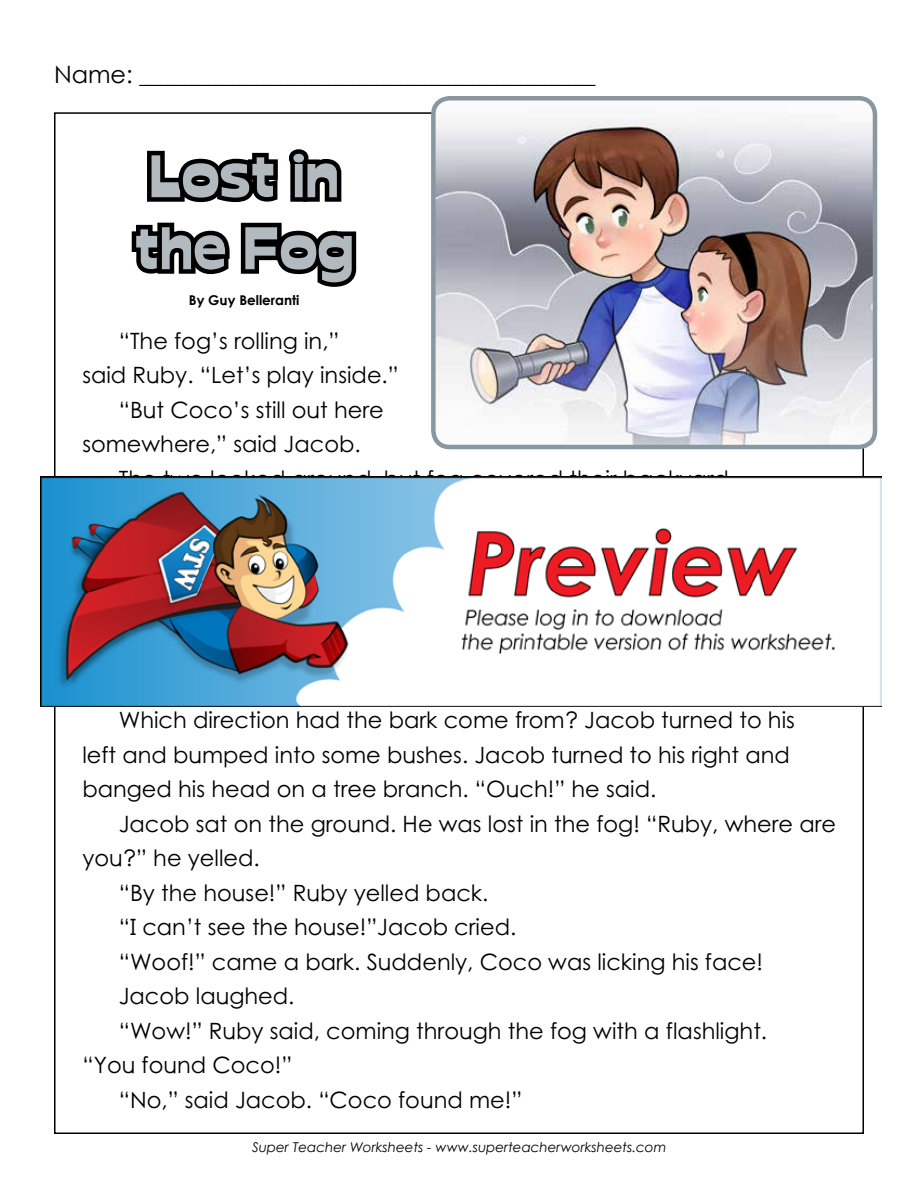
<style>
.page{position:relative;width:918px;height:1188px;background:#fff}
.page>*{position:absolute;margin:0;border:0;box-sizing:border-box;transform-origin:0 0}
.t1{font:60px/72px "Cuckoo";color:#b2babf}
.t2{font:24px "Century Gothic 2";color:#000}
.t3{font:22.5px/34.5px "Century STW4";color:#000}
.t4{font:italic 13.5px "Century Gothic 2";color:#000}
.t5{font:700 13.5px "Century STW3";color:#000}
</style>
<div class="page">
<svg style="left:147px;top:149px;width:195px;height:54px"></svg>
<svg style="left:131px;top:222px;width:226px;height:65px"></svg>
<img style="left:436px;top:101px;width:439px;height:346px">
<div style="left:431px;top:96px;width:446px;height:353px;border:4px solid #8998a0;border-radius:16px"></div>
<img style="left:41px;top:477px;width:840px;height:229px">
<p class="t2" style="left:54px;top:57px;width:543px">Name: ______________________________________</p>
<h1 class="t1" style="left:134px;top:141px;width:221px">Lost in the Fog</h1>
<p class="t5" style="left:189px;top:290px;width:112px">By Guy Belleranti</p>
<p class="t3" style="left:119px;top:323px;width:222px">“The fog’s rolling in,”</p>
<p class="t3" style="left:82px;top:358px;width:318px">said Ruby. “Let’s play inside.”</p>
<p class="t3" style="left:119px;top:392px;width:267px">“But Coco’s still out here</p>
<p class="t3" style="left:82px;top:427px;width:280px">somewhere,” said Jacob.</p>
<p class="t3" style="left:119px;top:461px;width:618px">The two looked around, but fog covered their backyard.</p>
<p class="t3" style="left:82px;top:703px;width:714px;text-indent:36px">Which direction had the bark come from? Jacob turned to his left and bumped into some bushes. Jacob turned to his right and banged his head on a tree branch. “Ouch!” he said.</p>
<p class="t3" style="left:119px;top:806px;width:719px">Jacob sat on the ground. He was lost in the fog! “Ruby, where are</p>
<p class="t3" style="left:82px;top:841px;width:179px">you?” he yelled.</p>
<p class="t3" style="left:119px;top:875px;width:371px">“By the house!” Ruby yelled back.</p>
<p class="t3" style="left:119px;top:910px;width:399px">“I can’t see the house!”Jacob cried.</p>
<p class="t3" style="left:119px;top:944px;width:646px">“Woof!” came a bark. Suddenly, Coco was licking his face!</p>
<p class="t3" style="left:119px;top:978px;width:177px">Jacob laughed.</p>
<p class="t3" style="left:119px;top:1013px;width:650px">“Wow!” Ruby said, coming through the fog with a flashlight.</p>
<p class="t3" style="left:82px;top:1047px;width:211px">“You found Coco!”</p>
<p class="t3" style="left:119px;top:1082px;width:405px">“No,” said Jacob. “Coco found me!”</p>
<p class="t4" style="left:252px;top:1137px;width:416px">Super Teacher Worksheets - www.superteacherworksheets.com</p>
</div>
